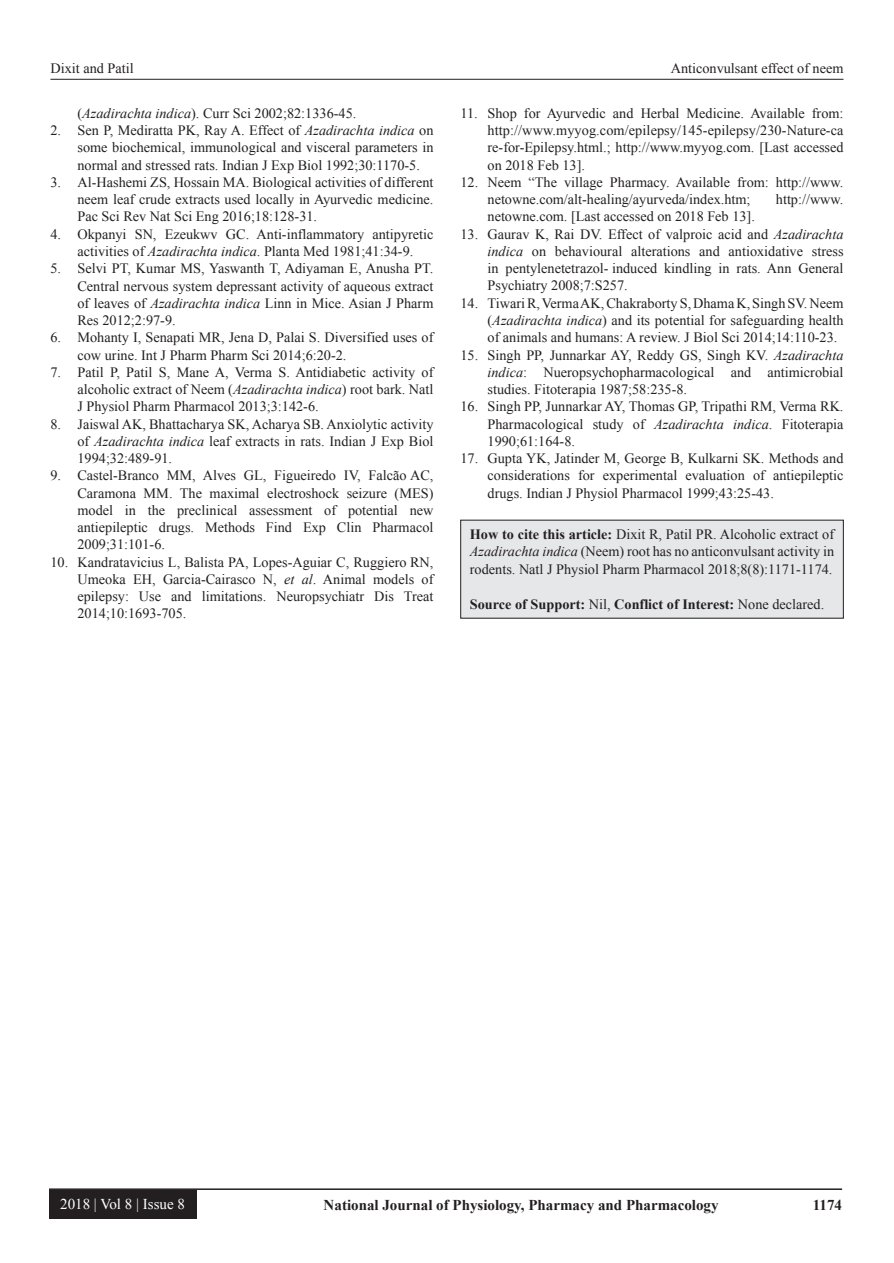
<style>
.page{position:relative;width:894px;height:1263px;background:#fff}
.page>*{position:absolute;margin:0;border:0;box-sizing:border-box;transform-origin:0 0}
.t1{font:700 15px "Times New Roman";color:#231f20}
.t2{font:15px "Times New Roman";color:#fff}
.REF{font:14.25px/17.2px "Times New Roman";color:#231f20;text-align:justify}
.HTC{font:14.25px/17.2px "Times New Roman";color:#231f20;text-align:justify}
.HTC-2{font:700 14.25px "Times New Roman";color:#231f20}
.s1{font-style:italic}
.s2{font-weight:700}
.s3{font-weight:400}
</style>
<div class="page">
<hr style="left:50px;top:79px;width:793px;height:1px;background:#231f20">
<hr style="left:49px;top:1188px;width:792px;height:1px;background:#231f20">
<div style="left:49px;top:1189px;width:147px;height:29px;background:#231f20"></div>
<div style="left:460px;top:520px;width:383px;height:98px;background:#e6e7e9"></div>
<p class="REF" style="left:50px;top:59px;width:85px">Dixit and Patil</p>
<p class="REF" style="left:670px;top:59px;width:174px">Anticonvulsant effect of neem</p>
<p class="REF" style="left:77px;top:104px;width:280px">(<span class="s1">Azadirachta indica</span>). Curr Sci 2002;82:1336-45.</p>
<p class="REF" style="left:77px;top:121px;width:357px;text-indent:-27px">2. Sen P, Mediratta PK, Ray A. Effect of <span class="s1">Azadirachta indica</span> on some biochemical, immunological and visceral parameters in normal and stressed rats. Indian J Exp Biol 1992;30:1170-5.</p>
<p class="REF" style="left:77px;top:173px;width:357px;text-indent:-27px">3. Al-Hashemi ZS, Hossain MA. Biological activities of different neem leaf crude extracts used locally in Ayurvedic medicine.<br>Pac Sci Rev Nat Sci Eng 2016;18:128-31.</p>
<p class="REF" style="left:50px;top:225px;width:384px;text-align:center">4. Okpanyi SN, Ezeukwv GC. Anti-inflammatory antipyretic activities of <span class="s1">Azadirachta indica</span>. Planta Med 1981;41:34-9.</p>
<p class="REF" style="left:77px;top:259px;width:357px;text-indent:-27px">5. Selvi PT, Kumar MS, Yaswanth T, Adiyaman E, Anusha PT.<br>Central nervous system depressant activity of aqueous extract of leaves of <span class="s1">Azadirachta indica</span> Linn in Mice. Asian J Pharm Res 2012;2:97-9.</p>
<p class="REF" style="left:77px;top:328px;width:357px;text-indent:-27px">6. Mohanty I, Senapati MR, Jena D, Palai S. Diversified uses of cow urine. Int J Pharm Pharm Sci 2014;6:20-2.</p>
<p class="REF" style="left:77px;top:363px;width:357px;text-indent:-27px">7. Patil P, Patil S, Mane A, Verma S. Antidiabetic activity of alcoholic extract of Neem (<span class="s1">Azadirachta indica</span>) root bark. Natl J Physiol Pharm Pharmacol 2013;3:142-6.</p>
<p class="REF" style="left:77px;top:415px;width:357px;text-indent:-27px">8. Jaiswal AK, Bhattacharya SK, Acharya SB. Anxiolytic activity of <span class="s1">Azadirachta indica</span> leaf extracts in rats. Indian J Exp Biol 1994;32:489-91.</p>
<p class="REF" style="left:77px;top:466px;width:357px;text-indent:-27px">9. Castel-Branco MM, Alves GL, Figueiredo IV, Falcão AC, Caramona MM. The maximal electroshock seizure (MES) model in the preclinical assessment of potential new antiepileptic drugs. Methods Find Exp Clin Pharmacol 2009;31:101-6.</p>
<p class="REF" style="left:77px;top:553px;width:357px;text-indent:-27px">10. Kandratavicius L, Balista PA, Lopes-Aguiar C, Ruggiero RN, Umeoka EH, Garcia-Cairasco N, <span class="s1">et al</span>. Animal models of epilepsy: Use and limitations. Neuropsychiatr Dis Treat 2014;10:1693-705.</p>
<p class="REF" style="left:487px;top:104px;width:357px;text-indent:-27px">11. Shop for Ayurvedic and Herbal Medicine. Available from: http://www.myyog.com/epilepsy/145-epilepsy/230‑Nature‑ca re‑for‑Epilepsy.html.; http://www.myyog.com. [Last accessed on 2018 Feb 13].</p>
<p class="REF" style="left:487px;top:173px;width:357px;text-indent:-27px">12. Neem “The village Pharmacy. Available from: http://www. netowne.com/alt-healing/ayurveda/index.htm;</p>
<p class="REF" style="left:775px;top:190px;width:69px">http://www.</p>
<p class="REF" style="left:487px;top:208px;width:269px">netowne.com. [Last accessed on 2018 Feb 13].</p>
<p class="REF" style="left:487px;top:225px;width:357px;text-indent:-27px">13. Gaurav K, Rai DV. Effect of valproic acid and <span class="s1">Azadirachta indica</span> on behavioural alterations and antioxidative stress in pentylenetetrazol- induced kindling in rats. Ann General Psychiatry 2008;7:S257.</p>
<p class="REF" style="left:487px;top:294px;width:357px;text-indent:-27px">14. Tiwari R, Verma AK, Chakraborty S, Dhama K, Singh SV. Neem (<span class="s1">Azadirachta indica</span>) and its potential for safeguarding health of animals and humans: A review. J Biol Sci 2014;14:110-23.</p>
<p class="REF" style="left:487px;top:346px;width:357px;text-indent:-27px">15. Singh PP, Junnarkar AY, Reddy GS, Singh KV. <span class="s1">Azadirachta indica</span>: Nueropsychopharmacological and antimicrobial studies. Fitoterapia 1987;58:235-8.</p>
<p class="REF" style="left:487px;top:397px;width:357px;text-indent:-27px">16. Singh PP, Junnarkar AY, Thomas GP, Tripathi RM, Verma RK.<br>Pharmacological study of <span class="s1">Azadirachta indica</span>. Fitoterapia 1990;61:164-8.</p>
<p class="REF" style="left:487px;top:449px;width:357px;text-indent:-27px">17. Gupta YK, Jatinder M, George B, Kulkarni SK. Methods and considerations for experimental evaluation of antiepileptic drugs. Indian J Physiol Pharmacol 1999;43:25-43.</p>
<p class="HTC" style="left:469px;top:525px;width:365px"><span class="s2">How to cite this article:</span> Dixit R, Patil PR. Alcoholic extract of <span class="s1">Azadirachta indica</span> (Neem) root has no anticonvulsant activity in rodents. Natl J Physiol Pharm Pharmacol 2018;8(8):1171-1174.</p>
<p class="HTC-2" style="left:469px;top:594px;width:356px">Source of Support: <span class="s3">Nil,</span> Conflict of Interest: <span class="s3">None declared.</span></p>
<p class="t2" style="left:60px;top:1193px;width:126px">2018 | Vol 8 | Issue 8</p>
<p class="t1" style="left:323px;top:1194px;width:396px">National Journal of Physiology, Pharmacy and Pharmacology</p>
<p class="t1" style="left:812px;top:1194px;width:31px">1174</p>
</div>
